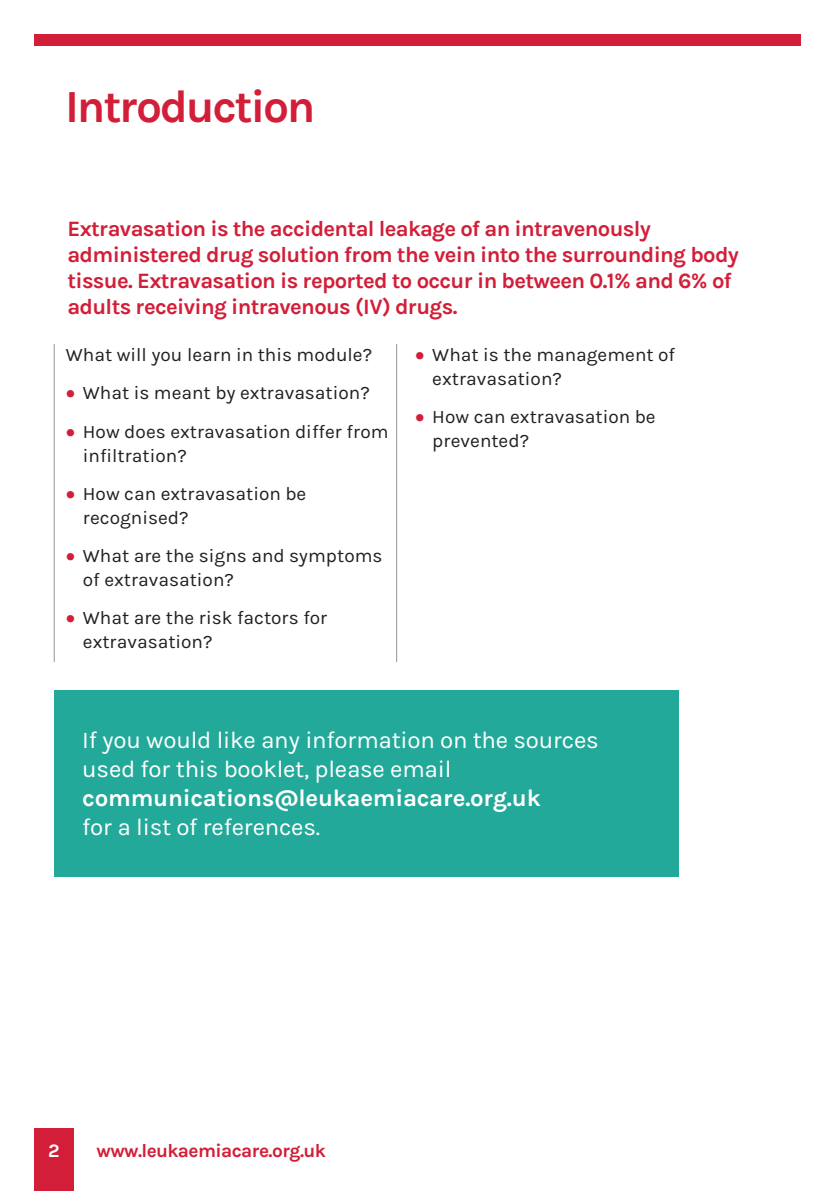
<style>
.page{position:relative;width:840px;height:1191px;background:#fff}
.page>*{position:absolute;margin:0;border:0;box-sizing:border-box;transform-origin:0 0}
.Chapter_Heading{font:700 46px "Karla";letter-spacing:-.05em;color:#d21e38}
.Pull_Out{font:24px/28.8px "Karla";letter-spacing:-.01em;color:#fff}
.Intro_Copy_Red{font:700 22px/26px "Karla";letter-spacing:-.03em;color:#d21e38}
.Bullets{font:19px/24px "Karla";color:#231f20}
.t1{font:700 19px "Karla";letter-spacing:-.03em;color:#d21e38}
.t2{font:700 19px "Karla";color:#fff}
.s1{font-family:"Myriad Pro";font-weight:700;font-size:28px;color:#d21e38}
.s2{font-weight:700}
</style>
<div class="page">
<div style="left:34px;top:1128px;width:40px;height:63px;background:#d21e38"></div>
<div style="left:34px;top:34px;width:765px;height:11px;background:#d21e38"></div>
<div style="left:54px;top:690px;width:623px;height:186px;background:#22a999"></div>
<hr style="left:54px;top:344px;width:1px;height:318px;background:#939598">
<hr style="left:396px;top:344px;width:1px;height:318px;background:#939598">
<p class="Chapter_Heading" style="left:65px;top:80px;width:252px">Introduction</p>
<p class="Intro_Copy_Red" style="left:67px;top:215px;width:672px">Extravasation is the accidental leakage of an intravenously administered drug solution from the vein into the surrounding body tissue. Extravasation is reported to occur in between 0.1% and 6% of adults receiving intravenous (IV) drugs.</p>
<p class="Bullets" style="left:66px;top:343px;width:307px">What will you learn in this module?</p>
<p class="Bullets" style="left:66px;top:381px;width:305px"><span class="s1">•</span> What is meant by extravasation?</p>
<p class="Bullets" style="left:83px;top:419px;width:307px;text-indent:-17px"><span class="s1">•</span> How does extravasation differ from infiltration?</p>
<p class="Bullets" style="left:83px;top:482px;width:225px;text-indent:-17px"><span class="s1">•</span> How can extravasation be recognised?</p>
<p class="Bullets" style="left:83px;top:544px;width:301px;text-indent:-17px"><span class="s1">•</span> What are the signs and symptoms of extravasation?</p>
<p class="Bullets" style="left:83px;top:606px;width:246px;text-indent:-17px"><span class="s1">•</span> What are the risk factors for extravasation?</p>
<p class="Bullets" style="left:432px;top:343px;width:244px;text-indent:-17px"><span class="s1">•</span> What is the management of extravasation?</p>
<p class="Bullets" style="left:432px;top:405px;width:225px;text-indent:-17px"><span class="s1">•</span> How can extravasation be prevented?</p>
<p class="Pull_Out" style="left:82px;top:726px;width:517px">If you would like any information on the sources used for this booklet, please email <span class="s2">communications@leukaemiacare.org.uk<br></span>for a list of references.</p>
<p class="t2" style="left:48px;top:1140px;width:13px">2</p>
<p class="t1" style="left:96px;top:1140px;width:231px">www.leukaemiacare.org.uk</p>
</div>
